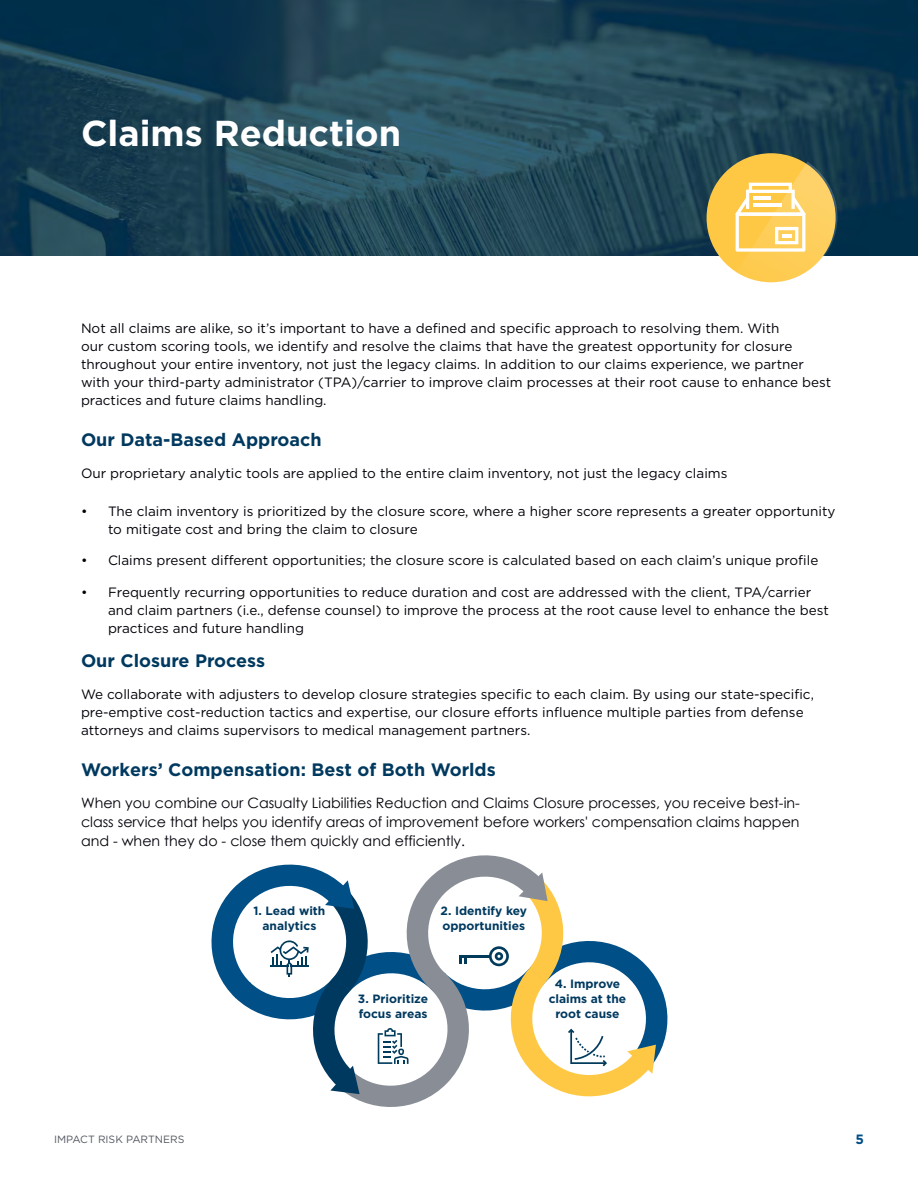
<style>
.page{position:relative;width:918px;height:1188px;background:#fff}
.page>*{position:absolute;margin:0;border:0;box-sizing:border-box;transform-origin:0 0}
.Heading_2{font:700 36px "Gotham";color:#fff}
.Heading_3{font:700 18px "Gotham";color:#00395f}
.t1{font:14.25px/19px "Century Gothic";color:#000109;text-align:justify}
.t2{font:13.5px/18px "Gotham";color:#000109}
.t3{font:700 13.5px "Gotham";color:#004f87}
.t4{font:700 12px/15px "Gotham";color:#00395f;text-align:center}
.t5{font:10.5px "Gotham";color:#52575f}
</style>
<div class="page">
<img style="left:0;top:0;width:918px;height:255px">
<div style="left:707px;top:153px;width:129px;height:129px;background:#fec844;border-radius:50%"></div>
<svg style="left:736px;top:162px;width:101px;height:120px"></svg>
<hr style="left:753px;top:197px;width:18px;height:3px;background:#fff">
<hr style="left:753px;top:204px;width:28px;height:3px;background:#fff">
<svg style="left:211px;top:855px;width:457px;height:252px"></svg>
<p class="Heading_2" style="left:81px;top:110px;width:322px">Claims Reduction</p>
<p class="t2" style="left:81px;top:319px;width:752px">Not all claims are alike, so it’s important to have a defined and specific approach to resolving them. With<br>our custom scoring tools, we identify and resolve the claims that have the greatest opportunity for closure throughout your entire inventory, not just the legacy claims. In addition to our claims experience, we partner with your third-party administrator (TPA)/carrier to improve claim processes at their root cause to enhance best practices and future claims handling.</p>
<p class="Heading_3" style="left:81px;top:428px;width:242px">Our Data-Based Approach</p>
<p class="t2" style="left:81px;top:463px;width:648px">Our proprietary analytic tools are applied to the entire claim inventory, not just the legacy claims</p>
<p class="t2" style="left:108px;top:502px;width:729px;text-indent:-27px">• The claim inventory is prioritized by the closure score, where a higher score represents a greater opportunity to mitigate cost and bring the claim to closure</p>
<p class="t2" style="left:81px;top:551px;width:739px">• Claims present different opportunities; the closure score is calculated based on each claim’s unique profile</p>
<p class="t2" style="left:108px;top:583px;width:722px;text-indent:-27px">• Frequently recurring opportunities to reduce duration and cost are addressed with the client, TPA/carrier and claim partners (i.e., defense counsel) to improve the process at the root cause level to enhance the best practices and future handling</p>
<p class="Heading_3" style="left:81px;top:649px;width:186px">Our Closure Process</p>
<p class="t2" style="left:81px;top:685px;width:734px">We collaborate with adjusters to develop closure strategies specific to each claim. By using our state-specific, pre-emptive cost-reduction tactics and expertise, our closure efforts influence multiple parties from defense attorneys and claims supervisors to medical management partners.</p>
<p class="Heading_3" style="left:81px;top:758px;width:416px">Workers’ Compensation: Best of Both Worlds</p>
<p class="t1" style="left:81px;top:793px;width:720px">When you combine our Casualty Liabilities Reduction and Claims Closure processes, you receive best-in&shy;class service that helps you identify areas of improvement before workers' compensation claims happen and - when they do - close them quickly and efficiently.</p>
<p class="t4" style="left:253px;top:903px;width:73px">1. Lead with analytics</p>
<p class="t4" style="left:441px;top:903px;width:88px;text-align:left">2. Identify key opportunities</p>
<p class="t4" style="left:358px;top:991px;width:72px;text-align:left">3. Prioritize focus areas</p>
<p class="t4" style="left:549px;top:976px;width:79px">4. Improve claims at the root cause</p>
<p class="t5" style="left:54px;top:1133px;width:132px">IMPACT RISK PARTNERS</p>
<p class="t3" style="left:855px;top:1130px;width:10px">5</p>
</div>
